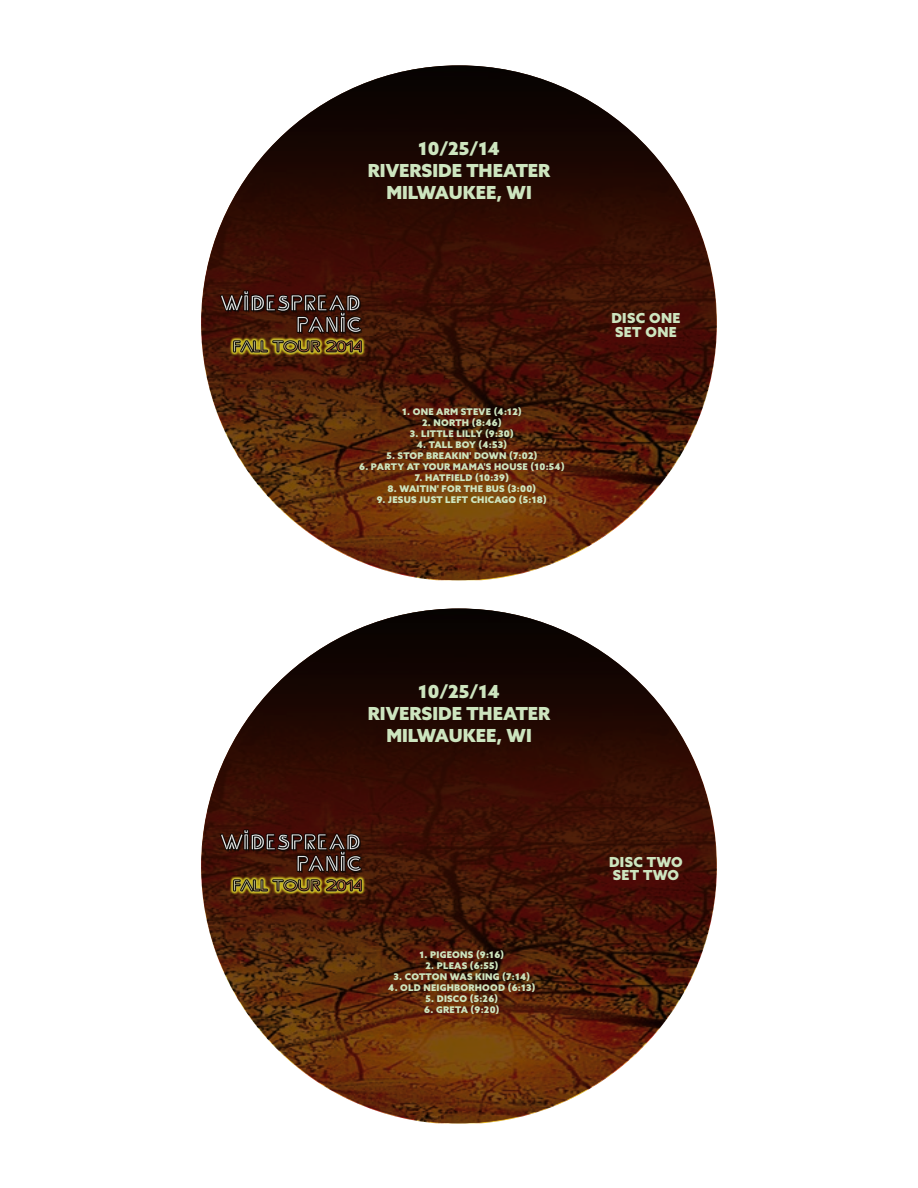
<style>
.page{position:relative;width:918px;height:1188px;background:#fff}
.page>*{position:absolute;margin:0;border:0;box-sizing:border-box;transform-origin:0 0}
.t1{font:900 18px/21.6px "Azo Sans";color:#cde5bf;text-align:center}
.t2{font:900 13.8px/13.6px "Azo Sans";letter-spacing:.025em;color:#cde5bf}
.t3{font:900 9.15px "Azo Sans";letter-spacing:.025em;color:#cde5bf}
</style>
<div class="page">
<img style="left:201px;top:65px;width:516px;height:515px">
<svg style="left:202px;top:65px;width:514px;height:515px;background:#3f1605"></svg>
<img style="left:201px;top:608px;width:516px;height:515px">
<svg style="left:202px;top:609px;width:514px;height:514px;background:#3f1605"></svg>
<img style="left:219px;top:289px;width:146px;height:66px">
<img style="left:219px;top:829px;width:146px;height:66px">
<h1 class="t1" style="left:368px;top:138px;width:184px">10/25/14<br>RIVERSIDE THEATER<br>MILWAUKEE, WI</h1>
<p class="t3" style="left:402px;top:405px;width:121px">1. ONE ARM STEVE (4:12)</p>
<p class="t3" style="left:422px;top:416px;width:81px">2. NORTH (8:46)</p>
<p class="t3" style="left:410px;top:427px;width:105px">3. LITTLE LILLY (9:30)</p>
<p class="t3" style="left:417px;top:438px;width:92px">4. TALL BOY (4:53)</p>
<p class="t3" style="left:386px;top:449px;width:153px">5. STOP BREAKIN' DOWN (7:02)</p>
<p class="t3" style="left:359px;top:461px;width:207px">6. PARTY AT YOUR MAMA'S HOUSE (10:54)</p>
<p class="t3" style="left:415px;top:472px;width:96px">7. HATFIELD (10:39)</p>
<p class="t3" style="left:388px;top:483px;width:150px">8. WAITIN' FOR THE BUS (3:00)</p>
<p class="t3" style="left:377px;top:494px;width:172px">9. JESUS JUST LEFT CHICAGO (5:18)</p>
<h2 class="t2" style="left:611px;top:311px;width:71px">DISC ONE<br>SET ONE</h2>
<h1 class="t1" style="left:368px;top:681px;width:184px">10/25/14<br>RIVERSIDE THEATER<br>MILWAUKEE, WI</h1>
<p class="t3" style="left:420px;top:948px;width:86px">1. PIGEONS (9:16)</p>
<p class="t3" style="left:425px;top:959px;width:74px">2. PLEAS (6:55)</p>
<p class="t3" style="left:394px;top:970px;width:138px">3. COTTON WAS KING (7:14)</p>
<p class="t3" style="left:388px;top:982px;width:149px">4. OLD NEIGHBORHOOD (6:13)</p>
<p class="t3" style="left:426px;top:993px;width:74px">5. DISCO (5:26)</p>
<p class="t3" style="left:424px;top:1004px;width:77px">6. GRETA (9:20)</p>
<h2 class="t2" style="left:609px;top:854px;width:75px">DISC TWO<br>SET TWO</h2>
</div>
